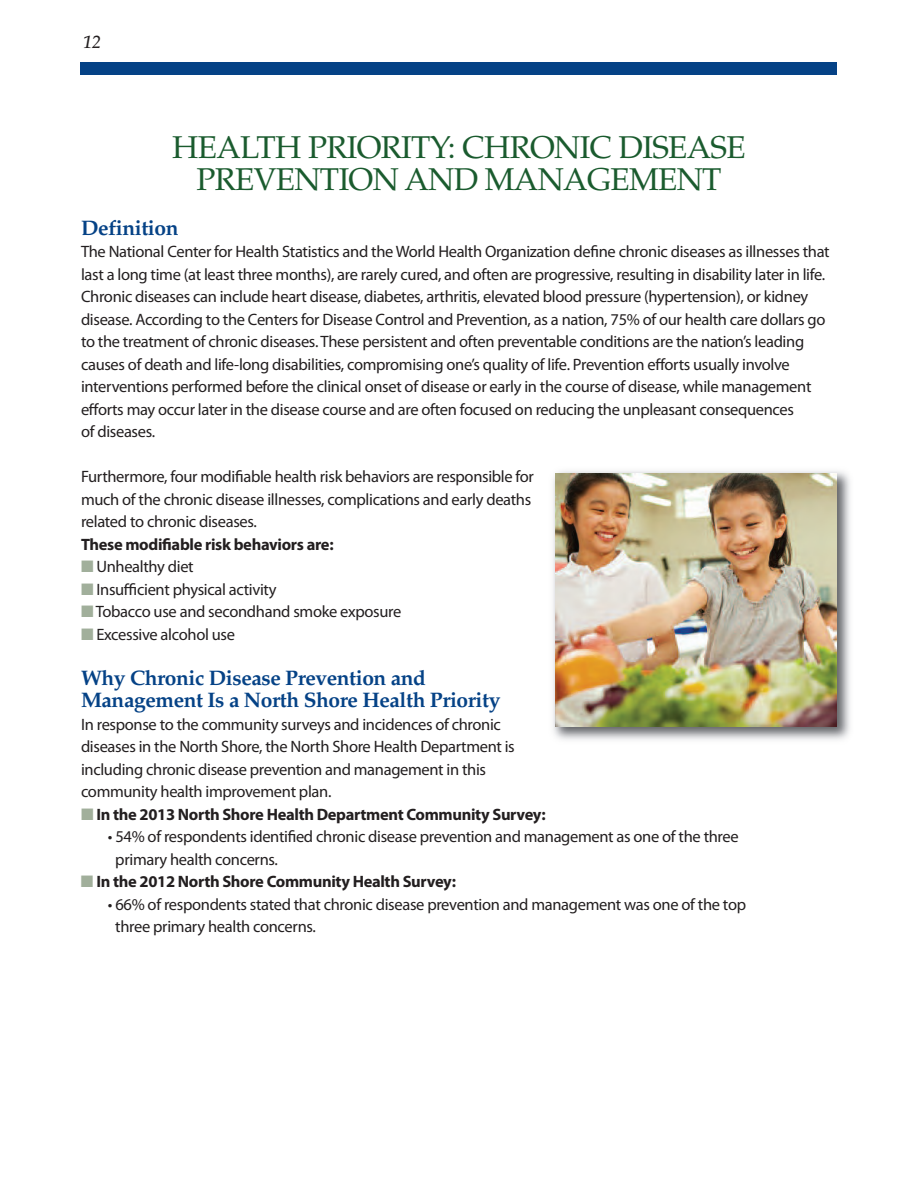
<style>
.page{position:relative;width:918px;height:1188px;background:#fff}
.page>*{position:absolute;margin:0;border:0;box-sizing:border-box;transform-origin:0 0}
.t1{font:31.5px/31.5px "Palatino";letter-spacing:-.02em;color:#1a5b2e;text-align:center}
.t2{font:700 21px/22.5px "Palatino";letter-spacing:-.02em;color:#054286}
.t3{font:italic 500 18px "Palatino LT Std";color:#231f20}
.t4{font:16.5px/22.5px "Myriad Pro";letter-spacing:-.02em;color:#231f20}
.t5{font:700 16.5px "Myriad Pro";letter-spacing:-.02em;color:#231f20}
.s1{color:#a1af9b}
</style>
<div class="page">
<div style="left:81px;top:63px;width:756px;height:12px;background:#054286"></div>
<img style="left:553px;top:471px;width:297px;height:269px">
<img style="left:556px;top:474px;width:281px;height:252px">
<p class="t3" style="left:83px;top:35px;width:19px">12</p>
<h1 class="t1" style="left:172px;top:135px;width:575px">HEALTH PRIORITY: CHRONIC DISEASE<br>PREVENTION AND MANAGEMENT</h1>
<p class="t2" style="left:81px;top:218px;width:99px">Definition</p>
<p class="t4" style="left:81px;top:242px;width:750px">The National Center for Health Statistics and the World Health Organization define chronic diseases as illnesses that last a long time (at least three months), are rarely cured, and often are progressive, resulting in disability later in life.<br>Chronic diseases can include heart disease, diabetes, arthritis, elevated blood pressure (hypertension), or kidney disease. According to the Centers for Disease Control and Prevention, as a nation, 75% of our health care dollars go to the treatment of chronic diseases. These persistent and often preventable conditions are the nation’s leading causes of death and life-long disabilities, compromising one’s quality of life. Prevention efforts usually involve interventions performed before the clinical onset of disease or early in the course of disease, while management efforts may occur later in the disease course and are often focused on reducing the unpleasant consequences<br>of diseases.</p>
<p class="t4" style="left:81px;top:467px;width:455px">Furthermore, four modifiable health risk behaviors are responsible for much of the chronic disease illnesses, complications and early deaths related to chronic diseases.</p>
<p class="t5" style="left:81px;top:538px;width:254px">These modifiable risk behaviors are:</p>
<p class="t4" style="left:81px;top:557px;width:114px"><span class="s1">■</span> Unhealthy diet</p>
<p class="t4" style="left:81px;top:579px;width:197px"><span class="s1">■</span> Insufficient physical activity</p>
<p class="t4" style="left:81px;top:602px;width:322px"><span class="s1">■</span>Tobacco use and secondhand smoke exposure</p>
<p class="t4" style="left:81px;top:624px;width:156px"><span class="s1">■</span> Excessive alcohol use</p>
<p class="t2" style="left:81px;top:668px;width:421px">Why Chronic Disease Prevention and<br>Management Is a North Shore Health Priority</p>
<p class="t4" style="left:81px;top:714px;width:435px">In response to the community surveys and incidences of chronic diseases in the North Shore, the North Shore Health Department is including chronic disease prevention and management in this community health improvement plan.</p>
<p class="t5" style="left:81px;top:808px;width:466px"><span class="s1">■</span> In the 2013 North Shore Health Department Community Survey:</p>
<p class="t4" style="left:115px;top:827px;width:625px;text-indent:-7px">• 54% of respondents identified chronic disease prevention and management as one of the three primary health concerns.</p>
<p class="t5" style="left:81px;top:875px;width:376px"><span class="s1">■</span> In the 2012 North Shore Community Health Survey:</p>
<p class="t4" style="left:115px;top:894px;width:632px;text-indent:-7px">• 66% of respondents stated that chronic disease prevention and management was one of the top three primary health concerns.</p>
</div>
